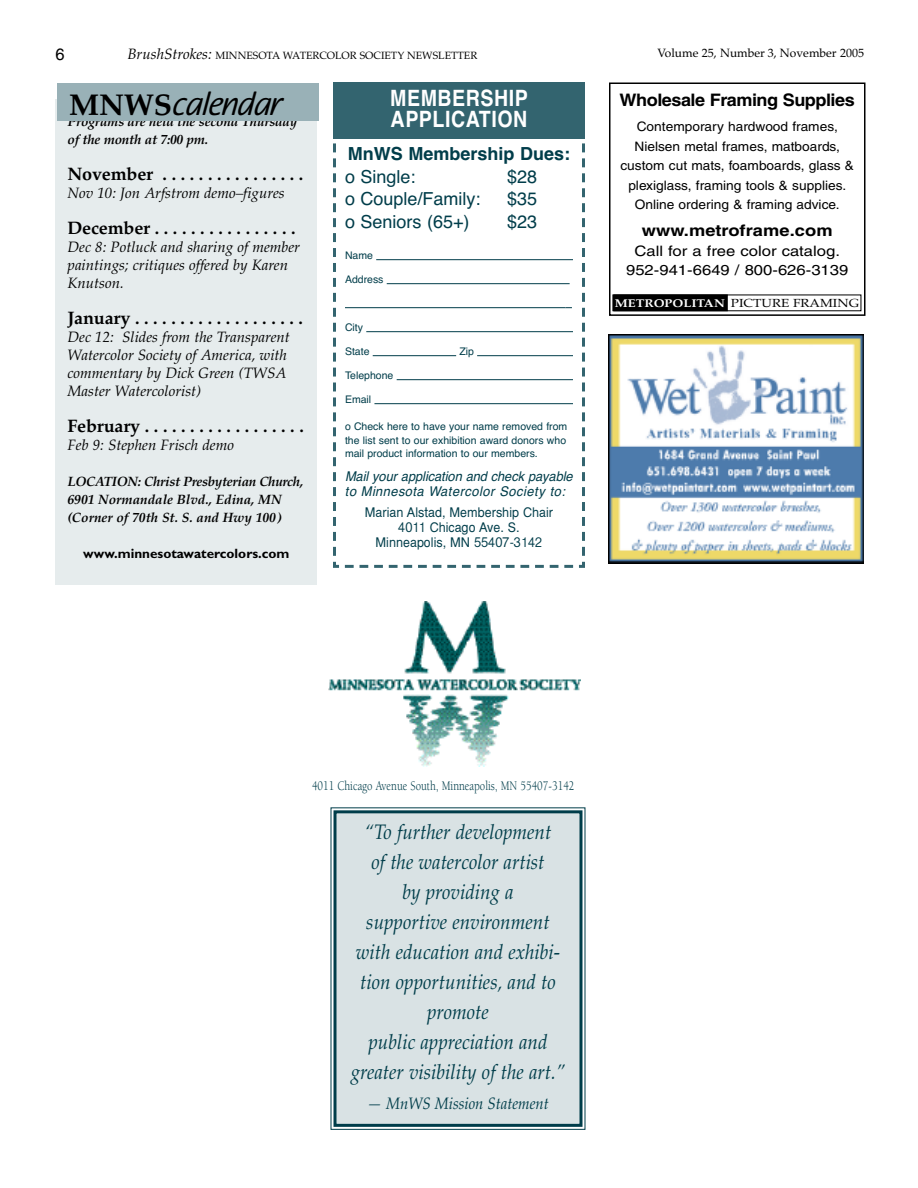
<style>
.page{position:relative;width:918px;height:1188px;background:#fff}
.page>*{position:absolute;margin:0;border:0;box-sizing:border-box;transform-origin:0 0}
.t1{font:italic 30px "Fusata S Sk";color:#000}
.t2{font:700 22.5px "Helvetica CE";letter-spacing:.03em;color:#fff;scale:.87 1}
.t3{font:italic 21px/30px "Palatino";color:#003d4a;text-align:center;scale:.9 1}
.t4{font:700 18px "Palatino";letter-spacing:-.01em;color:#000}
.t5{font:18px "Helvetica CE";color:#003d4a}
.t6{font:700 18px "Helvetica CE";color:#003d4a}
.t7{font:700 17.25px "Helvetica";letter-spacing:-.03em;color:#000;scale:1.05 1}
.t8{font:italic 16.5px "Palatino";color:#003d4a;scale:.9 1}
.t9{font:16.5px "Helvetica";color:#000}
.t10{font:700 15.9px "Helvetica";color:#000;scale:1.16 1}
.t11{font:italic 15px/18px "Palatino";color:#000}
.t12{font:14.4px/19.5px "Helvetica";color:#000;text-align:center;scale:1.16 1}
.t13{font:italic 700 13.5px/18px "Palatino";letter-spacing:-.015em;color:#000}
.t14{font:13.5px/15px "Gr Helvetica";color:#003d4a;text-align:center;scale:.95 1}
.t15{font:italic 13.5px/15px "Helvetica CE";color:#003d4a;scale:.95 1}
.t16{font:13.5px "Berkeley";color:#003d4a;scale:.8 1}
.t17{font:700 13.5px "Gill Sans";color:#000}
.t18{font:13.05px/19.5px "Helvetica";color:#000;text-align:center;scale:1.05 1}
.t19{font:12px "Palatino";color:#000}
.t20{font:11.7px "Palatino";color:#000;scale:1.16 1}
.t21{font:700 11.25px "Palatino";color:#fff;scale:1.16 1}
.t22{font:10.5px/13.5px "Helvetica CE";color:#003d4a;text-align:justify}
.t23{font:10.5px "Palatino";color:#000}
.s1{font-style:italic;font-size:15px}
.s2{font-family:"Palatino";font-weight:700;font-style:normal}
.s3{font-weight:700;font-size:11.25px}
</style>
<div class="page">
<div style="left:335px;top:812px;width:246px;height:313px;background:#d9e2e4"></div>
<div style="left:334px;top:810px;width:249px;height:317px;border:3px solid #003d4a"></div>
<img style="left:329px;top:601px;width:251px;height:166px">
<div style="left:609px;top:82px;width:257px;height:234px;border:2px solid #000"></div>
<div style="left:613px;top:295px;width:114px;height:15px;background:#000"></div>
<div style="left:613px;top:295px;width:115px;height:16px;border:1px solid #000"></div>
<img style="left:608px;top:335px;width:256px;height:229px">
<svg style="left:333px;top:143px;width:252px;height:425px"></svg>
<div style="left:333px;top:83px;width:252px;height:56px;background:#33646f"></div>
<div style="left:56px;top:100px;width:261px;height:485px;background:#e6eced"></div>
<div style="left:57px;top:83px;width:261px;height:38px;background:#99b1b7"></div>
<p class="t9" style="left:56px;top:48px;width:11px">6</p>
<p class="t23" style="left:128px;top:49px;width:351px"><span class="s1">BrushStrokes:</span> MINNESOTA WATERCOLOR SOCIETY NEWSLETTER</p>
<p class="t19" style="left:657px;top:46px;width:208px">Volume 25, Number 3, November 2005</p>
<p class="t7" style="left:620px;top:93px;width:226px">Wholesale Framing Supplies</p>
<p class="t18" style="left:620px;top:118px;width:224px">Contemporary hardwood frames, Nielsen metal frames, matboards, custom cut mats, foamboards, glass &amp; plexiglass, framing tools &amp; supplies.<br>Online ordering &amp; framing advice.</p>
<p class="t10" style="left:642px;top:224px;width:166px">www.metroframe.com</p>
<p class="t12" style="left:626px;top:242px;width:193px">Call for a free color catalog.<br>952-941-6649 / 800-626-3139</p>
<p class="t21" style="left:615px;top:296px;width:96px">METROPOLITAN</p>
<h2 class="t2" style="left:390px;top:85px;width:160px">MEMBERSHIP</h2>
<h1 class="t1" style="left:69px;top:90px;width:220px"><span class="s2">M N W S</span> calendar</h1>
<p class="t13" style="left:68px;top:112px;width:231px">Programs are held the second Thursday</p>
<h2 class="t2" style="left:391px;top:106px;width:159px">APPLICATION</h2>
<p class="t13" style="left:68px;top:130px;width:142px">of the month at 7:00 pm.</p>
<p class="t4" style="left:68px;top:163px;width:237px">November . . . . . . . . . . . . . . . .</p>
<p class="t11" style="left:68px;top:184px;width:219px">Nov 10: Jon Arfstrom demo–figures</p>
<p class="t4" style="left:68px;top:217px;width:230px">December . . . . . . . . . . . . . . . .</p>
<p class="t11" style="left:68px;top:238px;width:234px">Dec 8: Potluck and sharing of member paintings; critiques offered by Karen<br>Knutson.</p>
<p class="t4" style="left:68px;top:307px;width:237px">January . . . . . . . . . . . . . . . . . . .</p>
<p class="t11" style="left:68px;top:328px;width:224px">Dec 12: Slides from the Transparent<br>Watercolor Society of America, with commentary by Dick Green (TWSA<br>Master Watercolorist)</p>
<p class="t4" style="left:68px;top:415px;width:238px">February . . . . . . . . . . . . . . . . . .</p>
<p class="t11" style="left:68px;top:436px;width:168px">Feb 9: Stephen Frisch demo</p>
<p class="t13" style="left:68px;top:472px;width:238px">LOCATION: Christ Presbyterian Church,<br>6901 Normandale Blvd., Edina, MN (Corner of 70th St. S. and Hwy 100)</p>
<p class="t17" style="left:83px;top:548px;width:208px">www.minnesotawatercolors.com</p>
<p class="t6" style="left:348px;top:143px;width:224px">MnWS Membership Dues:</p>
<p class="t5" style="left:345px;top:166px;width:72px">o Single:</p>
<p class="t5" style="left:507px;top:166px;width:32px">$28</p>
<p class="t5" style="left:345px;top:188px;width:137px">o Couple/Family:</p>
<p class="t5" style="left:507px;top:188px;width:32px">$35</p>
<p class="t5" style="left:345px;top:211px;width:126px">o Seniors (65+)</p>
<p class="t5" style="left:507px;top:211px;width:32px">$23</p>
<p class="t22" style="left:345px;top:248px;width:30px">Name</p>
<p class="t22" style="left:345px;top:272px;width:40px">Address</p>
<p class="t20" style="left:617px;top:296px;width:210px"><span class="s3">METROPOLITAN</span> PICTURE FRAMING</p>
<p class="t22" style="left:345px;top:320px;width:20px">City</p>
<p class="t22" style="left:345px;top:344px;width:26px">State</p>
<p class="t22" style="left:459px;top:344px;width:16px">Zip</p>
<p class="t22" style="left:345px;top:368px;width:50px">Telephone</p>
<p class="t22" style="left:345px;top:392px;width:28px">Email</p>
<p class="t22" style="left:345px;top:420px;width:224px">o Check here to have your name removed from the list sent to our exhibition award donors who mail product information to our members.</p>
<p class="t15" style="left:345px;top:469px;width:246px">Mailyourapplicationandcheckpayable to Minnesota WatercolorSocietyto:</p>
<p class="t14" style="left:365px;top:505px;width:200px">Marian Alstad, Membership Chair<br>4011 Chicago Ave. S.<br>Minneapolis, MN 55407-3142</p>
<p class="t16" style="left:312px;top:780px;width:330px">4011 Chicago Avenue South, Minneapolis, MN 55407-3142</p>
<h3 class="t3" style="left:351px;top:817px;width:240px">“To further development<br>of the watercolor artist<br>by providing a<br>supportive environment with education and exhibi&shy;tion opportunities, and to promote<br>public appreciation and greater visibility of the art.”</h3>
<p class="t8" style="left:367px;top:1094px;width:203px">— MnWS Mission Statement</p>
</div>
